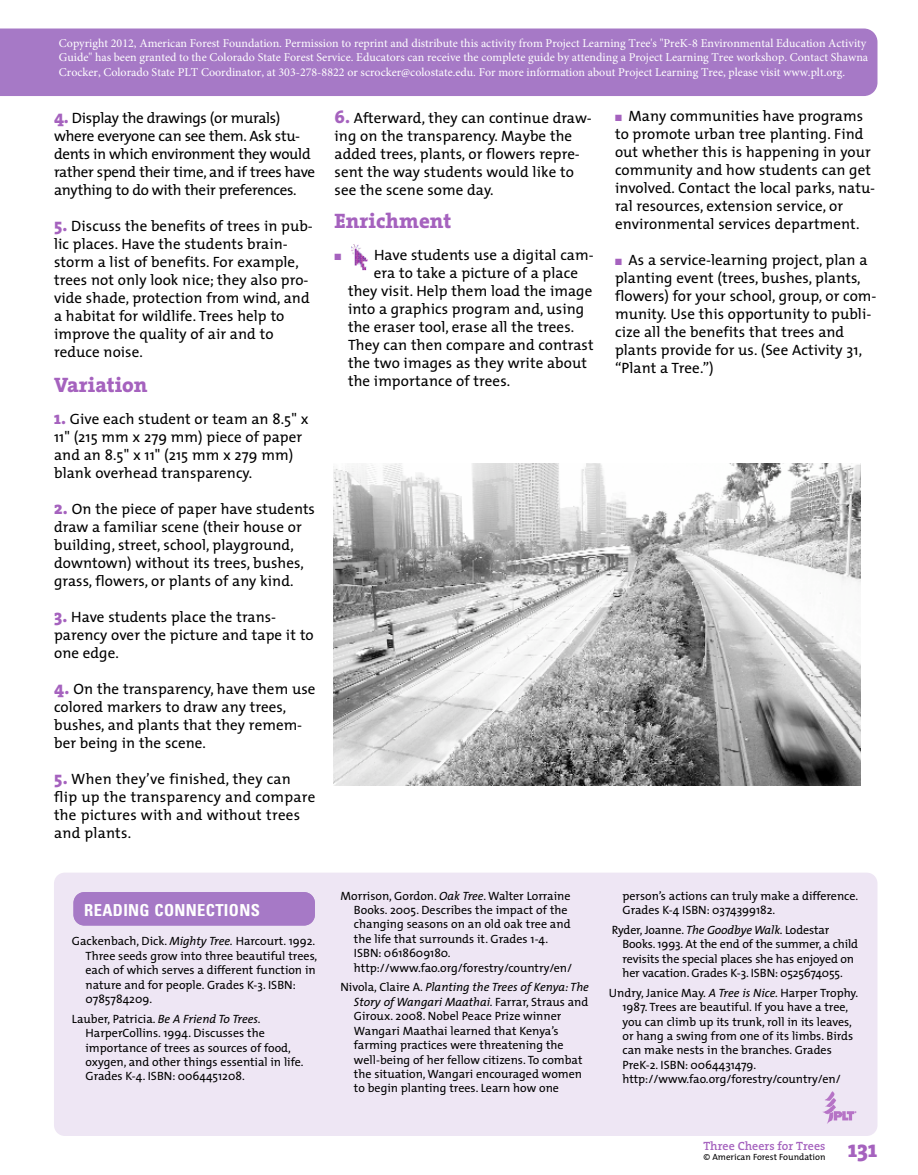
<style>
.page{position:relative;width:918px;height:1175px;background:#fff}
.page>*{position:absolute;margin:0;border:0;box-sizing:border-box;transform-origin:0 0}
.t1{font:800 24px "The Serif";color:#a562be}
.t2{font:800 21px "The Serif";color:#a562be}
.t3{font:700 condensed 16.5px "Univers";letter-spacing:.02em;color:#fff}
.t4{font:15px/18px "The Mix";letter-spacing:.005em;color:#000}
.t5{font:15px/18px "The Mix";letter-spacing:-.02em;color:#000}
.t6{font:12px/14.4px "The Mix";color:#000}
.t7{font:12px/14.4px "Minion Pro";color:#fff}
.t8{font:600 12px "The Serif";color:#a562be}
.t9{font:9px "The Mix";color:#000}
.s1{font-family:"The Serif";font-weight:800;font-size:18px;color:#a562be}
.s2{color:#a562be}
.s3{font-style:italic}
</style>
<div class="page">
<img style="left:351px;top:244px;width:17px;height:27px">
<div style="left:0;top:28px;width:878px;height:68px;background:#a679c6"></div>
<div style="left:54px;top:873px;width:824px;height:263px;background:#eee6f4"></div>
<div style="left:74px;top:892px;width:241px;height:33px;background:#a679c6"></div>
<img style="left:821px;top:1088px;width:38px;height:37px">
<img style="left:334px;top:463px;width:526px;height:322px">
<p class="t7" style="left:59px;top:36px;width:811px">Copyright 2012, American Forest Foundation. Permission to reprint and distribute this activity from Project Learning Tree's "PreK-8 Environmental Education Activity<br>Guide" has been granted to the Colorado State Forest Service. Educators can receive the complete guide by attending a Project Learning Tree workshop. Contact Shawna<br>Crocker, Colorado State PLT Coordinator, at 303-278-8822 or scrocker@colostate.edu. For more information about Project Learning Tree, please visit www.plt.org.</p>
<p class="t5" style="left:54px;top:110px;width:263px"><span class="s1">4.</span> Display the drawings (or murals) where everyone can see them. Ask stu - dents in which environment they would rather spend their time, and if trees have anything to do with their preferences.</p>
<p class="t4" style="left:54px;top:218px;width:260px"><span class="s1">5.</span> Discuss the benefits of trees in pub - lic places. Have the students brain&shy;storm a list of benefits. For example, trees not only look nice; they also pro&shy;vide shade, protection from wind, and a habitat for wildlife. Trees help to improve the quality of air and to reduce noise.</p>
<h2 class="t2" style="left:54px;top:376px;width:95px">Variation</h2>
<p class="t4" style="left:54px;top:411px;width:256px"><span class="s1">1.</span> Give each student or team an 8.5" x<br>11" (215 mm x 279 mm) piece of paper and an 8.5" x 11" (215 mm x 279 mm) blank overhead transparency.</p>
<p class="t4" style="left:54px;top:501px;width:262px"><span class="s1">2.</span> On the piece of paper have students draw a familiar scene (their house or building, street, school, playground, downtown) without its trees, bushes, grass, flowers, or plants of any kind.</p>
<p class="t4" style="left:54px;top:609px;width:261px"><span class="s1">3.</span> Have students place the trans - parency over the picture and tape it to one edge.</p>
<p class="t4" style="left:54px;top:681px;width:263px"><span class="s1">4.</span> On the transparency, have them use colored markers to draw any trees, bushes, and plants that they remem - ber being in the scene.</p>
<p class="t4" style="left:54px;top:771px;width:263px"><span class="s1">5.</span> When they’ve finished, they can flip up the transparency and compare the pictures with and without trees and plants.</p>
<p class="t4" style="left:335px;top:110px;width:259px"><span class="s1">6.</span> Afterward, they can continue draw - ing on the transparency. Maybe the added trees, plants, or flowers repre - sent the way students would like to see the scene some day.</p>
<h2 class="t2" style="left:335px;top:212px;width:118px">Enrichment</h2>
<p class="t4" style="left:335px;top:247px;width:261px"><span class="s2">■</span> Have students use a digital cam-</p>
<p class="t4" style="left:374px;top:265px;width:206px">era to take a picture of a place</p>
<p class="t4" style="left:348px;top:283px;width:246px">they visit. Help them load the image</p>
<p class="t4" style="left:348px;top:301px;width:238px">into a graphics program and, using</p>
<p class="t4" style="left:348px;top:319px;width:228px">the eraser tool, erase all the trees.</p>
<p class="t4" style="left:348px;top:337px;width:247px">They can then compare and contrast</p>
<p class="t4" style="left:348px;top:355px;width:240px">the two images as they write about</p>
<p class="t4" style="left:348px;top:373px;width:164px">the importance of trees.</p>
<p class="t4" style="left:615px;top:108px;width:262px"><span class="s2">■</span> Many communities have programs to promote urban tree planting. Find out whether this is happening in your community and how students can get involved. Contact the local parks, natu&shy;ral resources, extension service, or environmental services department.</p>
<p class="t4" style="left:615px;top:252px;width:263px"><span class="s2">■</span> As a service-learning project, plan a planting event (trees, bushes, plants, flowers) for your school, group, or com&shy;munity. Use this opportunity to publi&shy;cize all the benefits that trees and plants provide for us. (See Activity 31, “Plant a Tree.”)</p>
<p class="t3" style="left:84px;top:903px;width:177px">READING CONNECTIONS</p>
<p class="t6" style="left:85px;top:935px;width:233px;text-indent:-14px">Gackenbach, Dick. <span class="s3">Mighty Tree.</span> Harcourt. 1992.<br>Three seeds grow into three beautiful trees, each of which serves a different function in nature and for people. Grades K-3. ISBN:<br>0785784209.</p>
<p class="t6" style="left:85px;top:1012px;width:220px;text-indent:-14px">Lauber, Patricia. <span class="s3">Be A Friend To Trees.<br></span>HarperCollins. 1994. Discusses the importance of trees as sources of food, oxygen, and other things essential in life.<br>Grades K-4. ISBN: 0064451208.</p>
<p class="t6" style="left:354px;top:889px;width:220px;text-indent:-14px">Morrison, Gordon. <span class="s3">Oak Tree</span>. Walter Lorraine Books. 2005. Describes the impact of the changing seasons on an old oak tree and the life that surrounds it. Grades 1-4.<br>ISBN: 0618609180. http://www.fao.org/forestry/country/en/</p>
<p class="t6" style="left:354px;top:981px;width:236px;text-indent:-14px">Nivola, Claire A. <span class="s3">Planting the Trees of Kenya: The Story of Wangari Maathai.</span> Farrar, Straus and Giroux. 2008. Nobel Peace Prize winner Wangari Maathai learned that Kenya’s farming practices were threatening the well-being of her fellow citizens. To combat the situation, Wangari encouraged women to begin planting trees. Learn how one</p>
<p class="t6" style="left:622px;top:889px;width:237px">person’s actions can truly make a difference.<br>Grades K-4 ISBN: 0374399182.</p>
<p class="t6" style="left:622px;top:923px;width:237px;text-indent:-11px">Ryder, Joanne. <span class="s3">The Goodbye Walk.</span> Lodestar Books. 1993. At the end of the summer, a child revisits the special places she has enjoyed on her vacation. Grades K-3. ISBN: 0525674055.</p>
<p class="t6" style="left:622px;top:986px;width:237px;text-indent:-14px">Undry, Janice May. <span class="s3">A Tree is Nice.</span> Harper Trophy.<br>1987. Trees are beautiful. If you have a tree, you can climb up its trunk, roll in its leaves, or hang a swing from one of its limbs. Birds can make nests in the branches. Grades PreK-2. ISBN: 0064431479. http://www.fao.org/forestry/country/en/</p>
<p class="t8" style="left:703px;top:1141px;width:123px">Three Cheers for Trees</p>
<p class="t9" style="left:703px;top:1152px;width:124px">© American Forest Foundation</p>
<h1 class="t1" style="left:848px;top:1139px;width:31px">131</h1>
</div>
